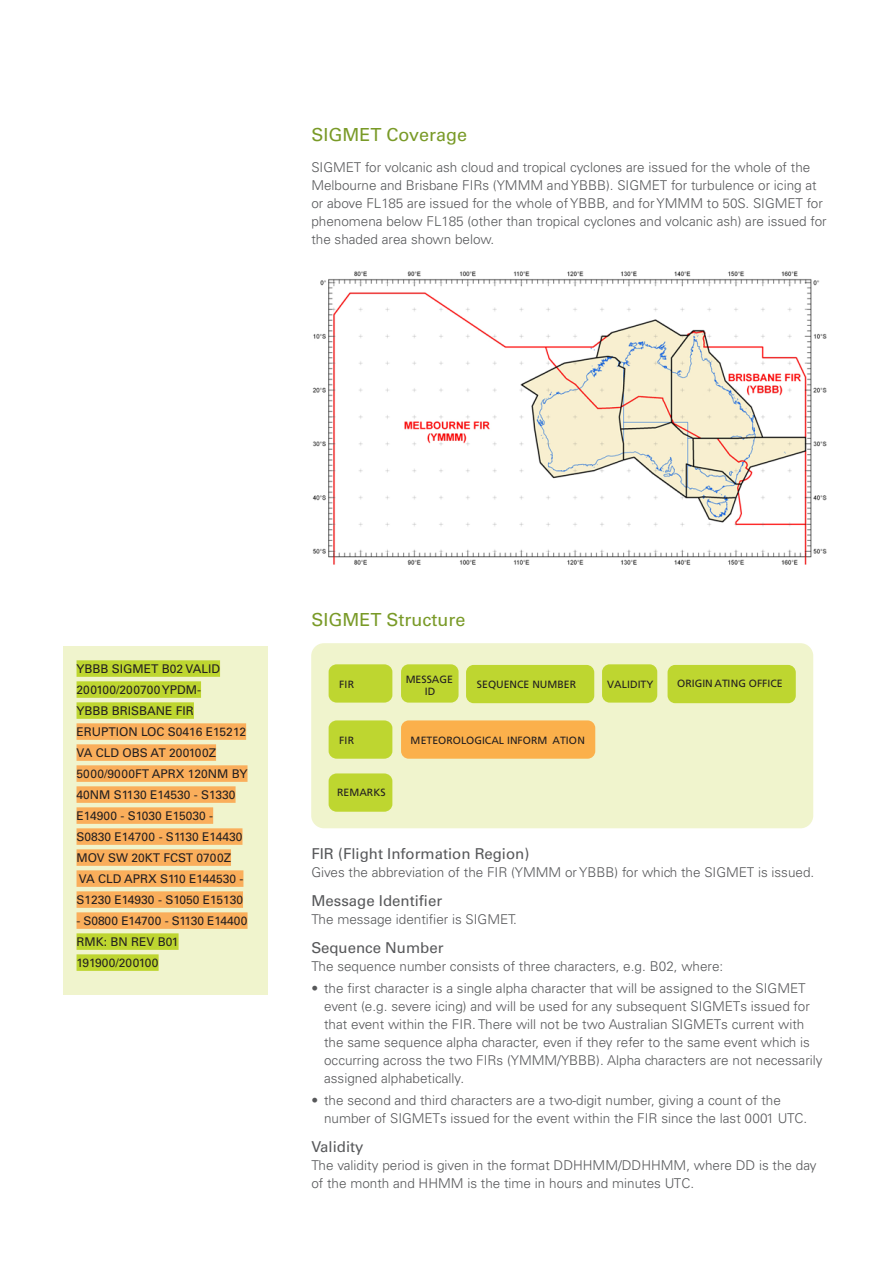
<style>
.page{position:relative;width:893px;height:1263px;background:#fff}
.page>*{position:absolute;margin:0;border:0;box-sizing:border-box;transform-origin:0 0}
.Paragraph_Header{font:500 18px "Univers CE";color:#799a27}
.Sub_Header{font:500 15px "Univers CE";color:#57585a}
.Paragraph_Text{font:300 13.5px/18px "Univers";color:#57585a}
.indent{font:300 13.5px/18px "Univers";color:#57585a}
.main_text{font:500 12px "Univers CE";color:#231f20}
.t1{font:10.5px/12.8px "Frutiger";color:#231f20;text-align:center}
</style>
<div class="page">
<div style="left:64px;top:646px;width:204px;height:349px;background:#f0f4cd"></div>
<div style="left:77px;top:660px;width:143px;height:17px;background:#bed630"></div>
<div style="left:77px;top:681px;width:124px;height:17px;background:#bed630"></div>
<div style="left:77px;top:702px;width:117px;height:17px;background:#bed630"></div>
<div style="left:77px;top:723px;width:169px;height:17px;background:#faae5b"></div>
<div style="left:77px;top:744px;width:139px;height:17px;background:#faae5b"></div>
<div style="left:77px;top:765px;width:171px;height:17px;background:#faae5b"></div>
<div style="left:77px;top:786px;width:159px;height:17px;background:#faae5b"></div>
<div style="left:77px;top:807px;width:136px;height:17px;background:#faae5b"></div>
<div style="left:77px;top:828px;width:165px;height:17px;background:#faae5b"></div>
<div style="left:77px;top:849px;width:154px;height:17px;background:#faae5b"></div>
<div style="left:77px;top:870px;width:166px;height:17px;background:#faae5b"></div>
<div style="left:77px;top:891px;width:166px;height:17px;background:#faae5b"></div>
<div style="left:77px;top:912px;width:171px;height:17px;background:#faae5b"></div>
<div style="left:77px;top:933px;width:102px;height:17px;background:#bed630"></div>
<div style="left:77px;top:954px;width:82px;height:17px;background:#bed630"></div>
<img style="left:312px;top:271px;width:515px;height:294px">
<div style="left:311px;top:643px;width:502px;height:185px;background:#f0f4cd;border-radius:13px"></div>
<div style="left:329px;top:664px;width:63px;height:39px;background:#bed630;border-radius:8px"></div>
<div style="left:401px;top:664px;width:58px;height:39px;background:#bed630;border-radius:8px"></div>
<div style="left:602px;top:664px;width:55px;height:39px;background:#bed630;border-radius:8px"></div>
<div style="left:466px;top:665px;width:128px;height:38px;background:#bed630;border-radius:8px"></div>
<div style="left:668px;top:665px;width:128px;height:38px;background:#bed630;border-radius:8px"></div>
<div style="left:329px;top:773px;width:63px;height:39px;background:#bed630;border-radius:8px"></div>
<div style="left:329px;top:720px;width:63px;height:39px;background:#bed630;border-radius:8px"></div>
<div style="left:401px;top:720px;width:194px;height:39px;background:#fbb04b;border-radius:8px"></div>
<p class="Paragraph_Header" style="left:311px;top:124px;width:157px">SIGMET Coverage</p>
<p class="Paragraph_Text" style="left:311px;top:158px;width:517px">SIGMET for volcanic ash cloud and tropical cyclones are issued for the whole of the Melbourne and Brisbane FIRs (YMMM and YBBB). SIGMET for turbulence or icing at or above FL185 are issued for the whole of YBBB, and for YMMM to 50S. SIGMET for phenomena below FL185 (other than tropical cyclones and volcanic ash) are issued for the shaded area shown below.</p>
<p class="main_text" style="left:77px;top:661px;width:145px">YBBB SIGMET B02 VALID</p>
<p class="main_text" style="left:77px;top:682px;width:126px">200100/200700 YPDM-</p>
<p class="main_text" style="left:77px;top:703px;width:119px">YBBB BRISBANE FIR</p>
<p class="main_text" style="left:77px;top:724px;width:171px">ERUPTION LOC S0416 E15212</p>
<p class="main_text" style="left:77px;top:745px;width:141px">VA CLD OBS AT 200100Z</p>
<p class="main_text" style="left:77px;top:766px;width:172px">5000/9000FT APRX 120NM BY</p>
<p class="main_text" style="left:77px;top:787px;width:161px">40NM S1130 E14530 - S1330</p>
<p class="main_text" style="left:77px;top:808px;width:138px">E14900 - S1030 E15030 -</p>
<p class="main_text" style="left:77px;top:829px;width:167px">S0830 E14700 - S1130 E14430</p>
<p class="main_text" style="left:77px;top:850px;width:156px">MOV SW 20KT FCST 0700Z</p>
<p class="main_text" style="left:79px;top:871px;width:166px">VA CLD APRX S110 E144530 -</p>
<p class="main_text" style="left:77px;top:892px;width:168px">S1230 E14930 - S1050 E15130</p>
<p class="main_text" style="left:77px;top:913px;width:172px">- S0800 E14700 - S1130 E14400</p>
<p class="main_text" style="left:77px;top:934px;width:104px">RMK: BN REV B01</p>
<p class="main_text" style="left:77px;top:955px;width:84px">191900/200100</p>
<p class="Paragraph_Header" style="left:311px;top:609px;width:156px">SIGMET Structure</p>
<p class="t1" style="left:339px;top:678px;width:17px">FIR</p>
<p class="t1" style="left:339px;top:734px;width:17px">FIR</p>
<p class="t1" style="left:337px;top:786px;width:50px">REMARKS</p>
<p class="t1" style="left:406px;top:672px;width:49px">MESSAGE<br>ID</p>
<p class="t1" style="left:477px;top:678px;width:101px">SEQUENCE NUMBER</p>
<p class="t1" style="left:607px;top:678px;width:48px">VALIDITY</p>
<p class="t1" style="left:677px;top:677px;width:107px">ORIGIN ATING OFFICE</p>
<p class="t1" style="left:411px;top:734px;width:176px">METEOROLOGICAL INFORM ATION</p>
<p class="Sub_Header" style="left:311px;top:845px;width:220px">FIR (Flight Information Region)</p>
<p class="Paragraph_Text" style="left:311px;top:864px;width:504px">Gives the abbreviation of the FIR (YMMM or YBBB) for which the SIGMET is issued.</p>
<p class="Sub_Header" style="left:311px;top:892px;width:132px">Message Identifier</p>
<p class="Paragraph_Text" style="left:311px;top:910px;width:207px">The message identifier is SIGMET.</p>
<p class="Sub_Header" style="left:311px;top:939px;width:134px">Sequence Number</p>
<p class="Paragraph_Text" style="left:311px;top:957px;width:413px">The sequence number consists of three characters, e.g. B02, where:</p>
<p class="indent" style="left:324px;top:979px;width:500px;text-indent:-13px">• the first character is a single alpha character that will be assigned to the SIGMET event (e.g. severe icing) and will be used for any subsequent SIGMETs issued for that event within the FIR. There will not be two Australian SIGMETs current with the same sequence alpha character, even if they refer to the same event which is occurring across the two FIRs (YMMM/YBBB). Alpha characters are not necessarily assigned alphabetically.</p>
<p class="indent" style="left:324px;top:1091px;width:485px;text-indent:-13px">• the second and third characters are a two-digit number, giving a count of the number of SIGMETs issued for the event within the FIR since the last 0001 UTC.</p>
<p class="Sub_Header" style="left:311px;top:1138px;width:54px">Validity</p>
<p class="Paragraph_Text" style="left:311px;top:1156px;width:507px">The validity period is given in the format DDHHMM/DDHHMM, where DD is the day of the month and HHMM is the time in hours and minutes UTC.</p>
</div>
